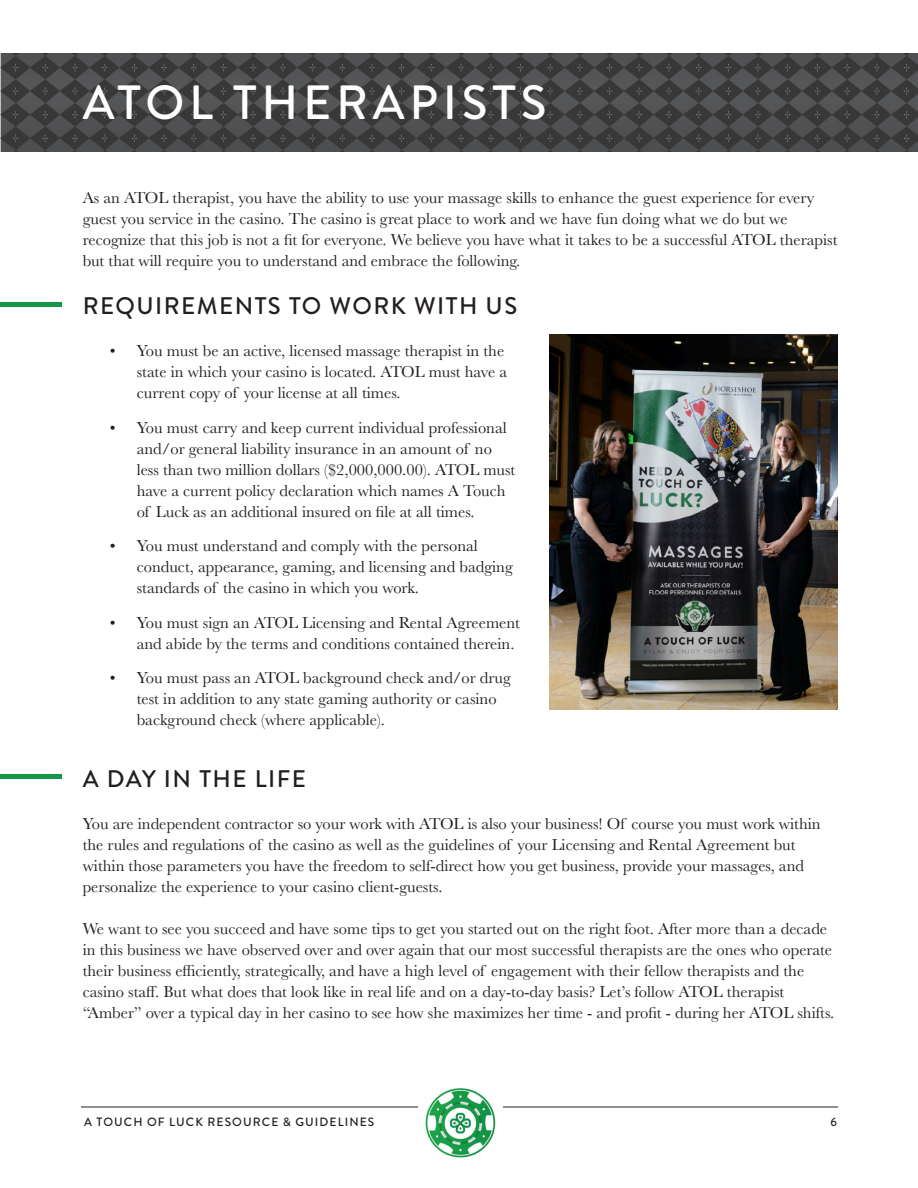
<style>
.page{position:relative;width:918px;height:1188px;background:#fff}
.page>*{position:absolute;margin:0;border:0;box-sizing:border-box;transform-origin:0 0}
.t1{font:500 48px "Brandon Grotesque";letter-spacing:.1em;color:#fff}
.t2{font:500 24px "Brandon Grotesque";letter-spacing:.06em;color:#231f20}
.Body_Regular{font:16.5px/21px "Baskerville";color:#231f20}
.t3{font:500 12px "Brandon Grotesque";letter-spacing:.09em;color:#231f20}
</style>
<div class="page">
<hr style="left:81px;top:1107px;width:757px;height:1px;background:#231f20">
<img style="left:418px;top:1088px;width:85px;height:70px">
<img style="left:0;top:53px;width:918px;height:99px">
<img style="left:549px;top:335px;width:288px;height:375px">
<hr style="left:0;top:302px;width:62px;height:4px;background:#149647">
<hr style="left:0;top:774px;width:62px;height:4px;background:#149647">
<p class="t1" style="left:83px;top:69px;width:465px">ATOL THERAPISTS</p>
<p class="Body_Regular" style="left:83px;top:187px;width:756px">As an ATOL therapist, you have the ability to use your massage skills to enhance the guest experience for every guest you service in the casino. The casino is great place to work and we have fun doing what we do but we recognize that this job is not a fit for everyone. We believe you have what it takes to be a successful ATOL therapist but that will require you to understand and embrace the following.</p>
<p class="t2" style="left:83px;top:289px;width:436px">REQUIREMENTS TO WORK WITH US</p>
<p class="Body_Regular" style="left:137px;top:340px;width:372px;text-indent:-27px">• You must be an active, licensed massage therapist in the state in which your casino is located. ATOL must have a current copy of your license at all times.</p>
<p class="Body_Regular" style="left:137px;top:417px;width:380px;text-indent:-27px">• You must carry and keep current individual professional and/or general liability insurance in an amount of no less than two million dollars ($2,000,000.00). ATOL must have a current policy declaration which names A Touch of Luck as an additional insured on file at all times.</p>
<p class="Body_Regular" style="left:137px;top:535px;width:378px;text-indent:-27px">• You must understand and comply with the personal conduct, appearance, gaming, and licensing and badging standards of the casino in which you work.</p>
<p class="Body_Regular" style="left:137px;top:612px;width:385px;text-indent:-27px">• You must sign an ATOL Licensing and Rental Agreement and abide by the terms and conditions contained therein.</p>
<p class="Body_Regular" style="left:137px;top:667px;width:376px;text-indent:-27px">• You must pass an ATOL background check and/or drug test in addition to any state gaming authority or casino background check (where applicable).</p>
<p class="t2" style="left:83px;top:762px;width:225px">A DAY IN THE LIFE</p>
<p class="Body_Regular" style="left:83px;top:813px;width:740px">You are independent contractor so your work with ATOL is also your business! Of course you must work within the rules and regulations of the casino as well as the guidelines of your Licensing and Rental Agreement but within those parameters you have the freedom to self-direct how you get business, provide your massages, and personalize the experience to your casino client-guests.</p>
<p class="Body_Regular" style="left:83px;top:918px;width:753px">We want to see you succeed and have some tips to get you started out on the right foot. After more than a decade in this business we have observed over and over again that our most successful therapists are the ones who operate their business efficiently, strategically, and have a high level of engagement with their fellow therapists and the casino staff. But what does that look like in real life and on a day-to-day basis? Let’s follow ATOL therapist “Amber” over a typical day in her casino to see how she maximizes her time - and profit - during her ATOL shifts.</p>
<p class="t3" style="left:84px;top:1113px;width:292px">A TOUCH OF LUCK RESOURCE &amp; GUIDELINES</p>
<p class="t3" style="left:831px;top:1113px;width:8px">6</p>
</div>
